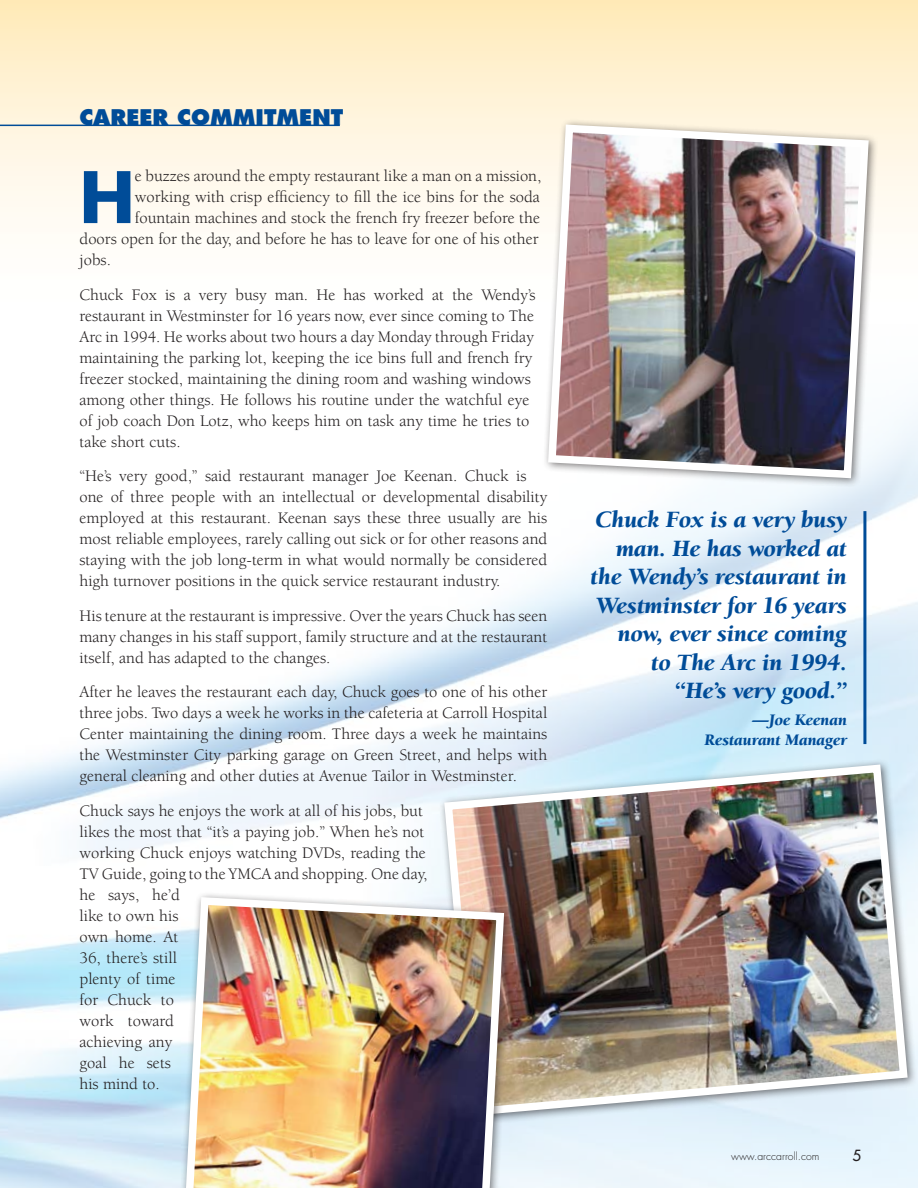
<style>
.page{position:relative;width:918px;height:1188px;background:#fff}
.page>*{position:absolute;margin:0;border:0;box-sizing:border-box;transform-origin:0 0}
.t1{font:700 68.85px "Futura";color:#004c98}
.t2{font:italic 900 24px/28.5px "Berkeley";color:#004c98;text-align:right}
.t3{font:800 21px "Futura";color:#004c98}
.t4{font:16.5px/21px "Berkeley";color:#231f20}
.t5{font:italic 900 16.5px/19.5px "Berkeley";color:#004c98;text-align:right}
.t6{font:15px "Futura";color:#231f20}
.t7{font:300 10.5px "Futura";color:#231f20}
</style>
<div class="page">
<div style="left:0;top:0;width:918px;height:324px;background:linear-gradient(to bottom,#feebbf,#fff)"></div>
<div style="left:542px;top:118px;width:336px;height:370px;background:#231f20;opacity:.6"></div>
<img style="left:544px;top:121px;width:329px;height:361px">
<hr style="left:863px;top:511px;width:3px;height:233px;background:#004c98">
<div style="left:438px;top:758px;width:479px;height:367px;background:#231f20;opacity:.6"></div>
<img style="left:440px;top:760px;width:472px;height:360px">
<hr style="left:0;top:125px;width:340px;height:1px;background:#004c98">
<div style="left:177px;top:891px;width:336px;height:297px;background:#231f20;opacity:.6"></div>
<img style="left:180px;top:893px;width:328px;height:295px">
<p class="t3" style="left:80px;top:104px;width:265px">CAREER COMMITMENT</p>
<h1 class="t1" style="left:80px;top:149px;width:57px">H</h1>
<p class="t4" style="left:135px;top:166px;width:408px">e buzzes around the empty restaurant like a man on a mission,</p>
<p class="t4" style="left:135px;top:187px;width:407px">working with crisp efficiency to fill the ice bins for the soda</p>
<p class="t4" style="left:135px;top:208px;width:407px">fountain machines and stock the french fry freezer before the</p>
<p class="t4" style="left:80px;top:229px;width:461px">doors open for the day, and before he has to leave for one of his other</p>
<p class="t4" style="left:80px;top:250px;width:33px">jobs.</p>
<p class="t4" style="left:80px;top:284px;width:457px">Chuck Fox is a very busy man. He has worked at the Wendy’s restaurant in Westminster for 16 years now, ever since coming to The Arc in 1994. He works about two hours a day Monday through Friday maintaining the parking lot, keeping the ice bins full and french fry freezer stocked, maintaining the dining room and washing windows among other things. He follows his routine under the watchful eye of job coach Don Lotz, who keeps him on task any time he tries to take short cuts.</p>
<p class="t4" style="left:80px;top:466px;width:469px">“He’s very good,” said restaurant manager Joe Keenan. Chuck is one of three people with an intellectual or developmental disability employed at this restaurant. Keenan says these three usually are his most reliable employees, rarely calling out sick or for other reasons and staying with the job long-term in what would normally be considered high turnover positions in the quick service restaurant industry.</p>
<p class="t4" style="left:80px;top:605px;width:469px;text-align:justify">His tenure at the restaurant is impressive. Over the years Chuck has seen many changes in his staff support, family structure and at the restaurant itself, and has adapted to the changes.</p>
<p class="t4" style="left:80px;top:682px;width:469px;text-align:justify">After he leaves the restaurant each day, Chuck goes to one of his other three jobs. Two days a week he works in the cafeteria at Carroll Hospital Center maintaining the dining room. Three days a week he maintains the Westminster City parking garage on Green Street, and helps with general cleaning and other duties at Avenue Tailor in Westminster.</p>
<p class="t4" style="left:80px;top:800px;width:349px">Chuck says he enjoys the work at all of his jobs, but likes the most that “it’s a paying job.” When he’s not working Chuck enjoys watching DVDs, reading the<br>TV Guide, going to the YMCA and shopping. One day, he says, he’d<br>like to own his<br>own home. At<br>36, there’s still<br>plenty of time<br>for Chuck to<br>work toward<br>achieving any<br>goal he sets<br>his mind to.</p>
<h2 class="t2" style="left:591px;top:506px;width:258px">Chuck Fox is a very busy man. He has worked at the Wendy’s restaurant in<br>Westminster for 16 years now, ever since coming<br>to The Arc in 1994.<br>“He’s very good.”</h2>
<p class="t5" style="left:705px;top:711px;width:144px">—Joe Keenan<br>Restaurant Manager</p>
<p class="t7" style="left:731px;top:1150px;width:90px">www.arccarroll.com</p>
<p class="t6" style="left:853px;top:1146px;width:10px">5</p>
</div>
